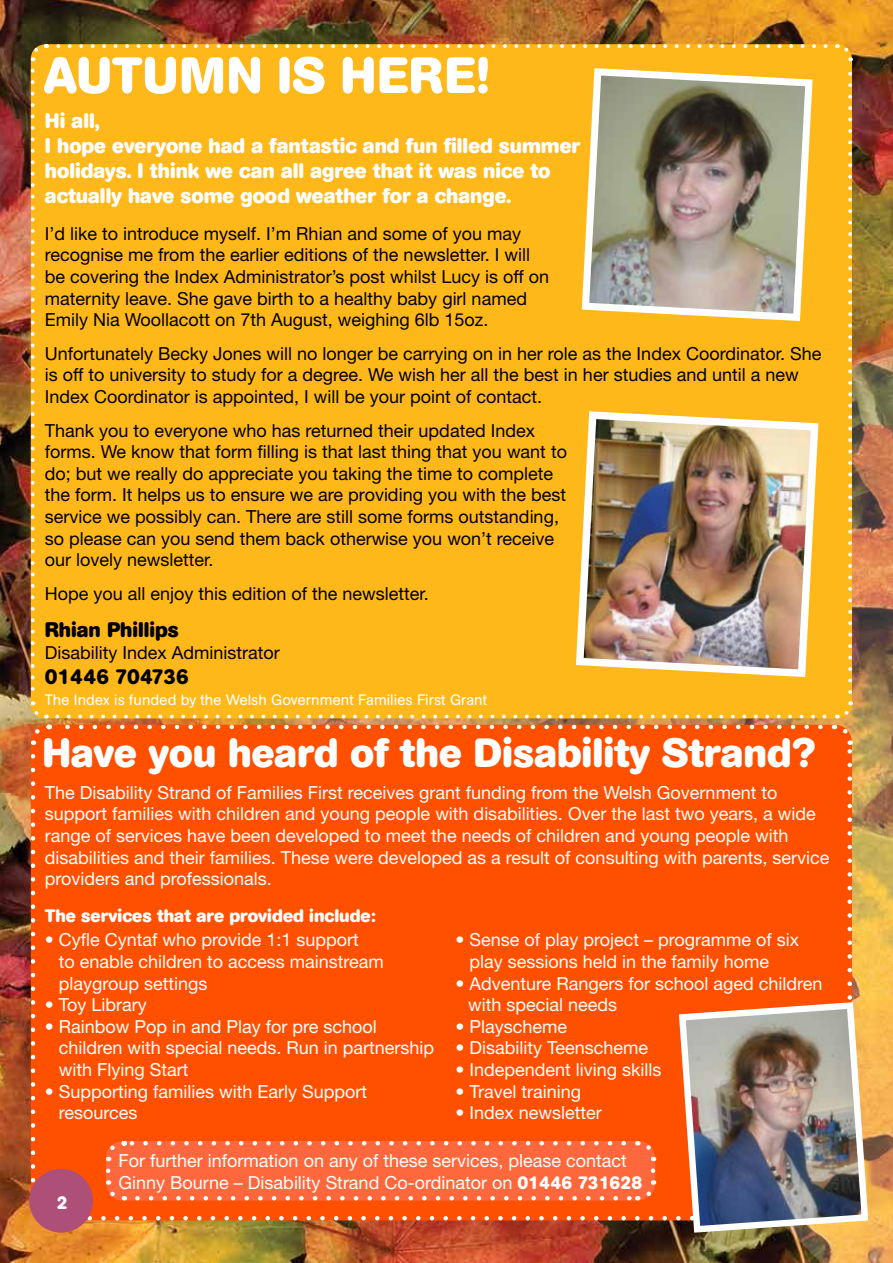
<style>
.page{position:relative;width:893px;height:1263px;background:#fff}
.page>*{position:absolute;margin:0;border:0;box-sizing:border-box;transform-origin:0 0}
.t1{font:700 50.55px "AG Book Rounded";letter-spacing:.02em;color:#fff}
.t2{font:700 40.5px "AG Book Rounded";color:#fff}
.t3{font:700 21px/25.2px "AG Book Rounded";color:#fff}
.t4{font:700 21px "AG Book Rounded";color:#000}
.t5{font:18px/21.6px "Helvetica Neue";color:#fff}
.t6{font:18px/21.6px "Helvetica Neue";color:#000}
.t7{font:700 18px "AG Book Rounded";color:#fff}
.t8{font:15px "AG Book Rounded";color:#fff}
.s1{font-family:"AG Book Rounded";font-weight:700}
</style>
<div class="page">
<img style="left:0;top:0;width:893px;height:1263px">
<img style="left:159px;top:83px;width:734px;height:1180px">
<div style="left:31px;top:44px;width:821px;height:674px;background:#ffb819;border-radius:15px"></div>
<svg style="left:837px;top:42px;width:15px;height:650px"></svg>
<svg style="left:29px;top:44px;width:797px;height:17px"></svg>
<svg style="left:31px;top:756px;width:19px;height:467px;background:#fe5a0f"></svg>
<img style="left:28px;top:71px;width:22px;height:674px">
<div style="left:29px;top:1169px;width:64px;height:64px;background:#ad4f77;border-radius:50%"></div>
<img style="left:576px;top:411px;width:243px;height:266px">
<img style="left:675px;top:999px;width:197px;height:237px">
<img style="left:581px;top:68px;width:232px;height:253px">
<svg style="left:56px;top:701px;width:798px;height:519px;background:#f45c15"></svg>
<h1 class="t1" style="left:44px;top:46px;width:446px">AUTUMN IS HERE!</h1>
<p class="t3" style="left:45px;top:108px;width:537px">Hi all,<br>I hope everyone had a fantastic and fun filled summer holidays. I think we can all agree that it was nice to actually have some good weather for a change.</p>
<p class="t6" style="left:45px;top:222px;width:506px">I’d like to introduce myself. I’m Rhian and some of you may recognise me from the earlier editions of the newsletter. I will be covering the Index Administrator’s post whilst Lucy is off on maternity leave. She gave birth to a healthy baby girl named Emily Nia Woollacott on 7th August, weighing 6lb 15oz.</p>
<p class="t6" style="left:45px;top:342px;width:778px">Unfortunately Becky Jones will no longer be carrying on in her role as the Index Coordinator. She is off to university to study for a degree. We wish her all the best in her studies and until a new<br>Index Coordinator is appointed, I will be your point of contact.</p>
<p class="t6" style="left:45px;top:419px;width:524px">Thank you to everyone who has returned their updated Index forms. We know that form filling is that last thing that you want to do; but we really do appreciate you taking the time to complete the form. It helps us to ensure we are providing you with the best service we possibly can. There are still some forms outstanding, so please can you send them back otherwise you won’t receive our lovely newsletter.</p>
<p class="t6" style="left:45px;top:582px;width:386px">Hope you all enjoy this edition of the newsletter.</p>
<p class="t4" style="left:45px;top:617px;width:135px">Rhian Phillips</p>
<p class="t6" style="left:45px;top:641px;width:237px">Disability Index Administrator</p>
<p class="t4" style="left:45px;top:664px;width:145px">01446 704736</p>
<p class="t8" style="left:45px;top:691px;width:444px">The Index is funded by the Welsh Government Families First Grant</p>
<h2 class="t2" style="left:43px;top:730px;width:774px">Have you heard of the Disability Strand?</h2>
<p class="t5" style="left:45px;top:781px;width:786px">The Disability Strand of Families First receives grant funding from the Welsh Government to support families with children and young people with disabilities. Over the last two years, a wide range of services have been developed to meet the needs of children and young people with disabilities and their families. These were developed as a result of consulting with parents, service providers and professionals.</p>
<p class="t7" style="left:45px;top:905px;width:332px">The services that are provided include:</p>
<p class="t5" style="left:59px;top:929px;width:327px;text-indent:-14px">• Cyfle Cyntaf who provide 1:1 support<br>to enable children to access mainstream playgroup settings</p>
<p class="t5" style="left:45px;top:994px;width:104px">• Toy Library</p>
<p class="t5" style="left:59px;top:1015px;width:377px;text-indent:-14px">• Rainbow Pop in and Play for pre school children with special needs. Run in partnership with Flying Start</p>
<p class="t5" style="left:59px;top:1080px;width:310px;text-indent:-14px">• Supporting families with Early Support resources</p>
<p class="t5" style="left:469px;top:929px;width:331px;text-indent:-14px">• Sense of play project – programme of six play sessions held in the family home</p>
<p class="t5" style="left:468px;top:972px;width:356px;text-indent:-13px">• Adventure Rangers for school aged children with special needs</p>
<p class="t5" style="left:455px;top:1015px;width:113px">• Playscheme</p>
<p class="t5" style="left:455px;top:1037px;width:194px">• Disability Teenscheme</p>
<p class="t5" style="left:455px;top:1058px;width:208px">• Independent living skills</p>
<p class="t5" style="left:455px;top:1080px;width:127px">• Travel training</p>
<p class="t5" style="left:455px;top:1102px;width:148px">• Index newsletter</p>
<p class="t5" style="left:119px;top:1150px;width:525px">For further information on any of these services, please contact<br>Ginny Bourne – Disability Strand Co-ordinator on <span class="s1">01446 731628</span></p>
<p class="t7" style="left:57px;top:1192px;width:12px">2</p>
</div>
